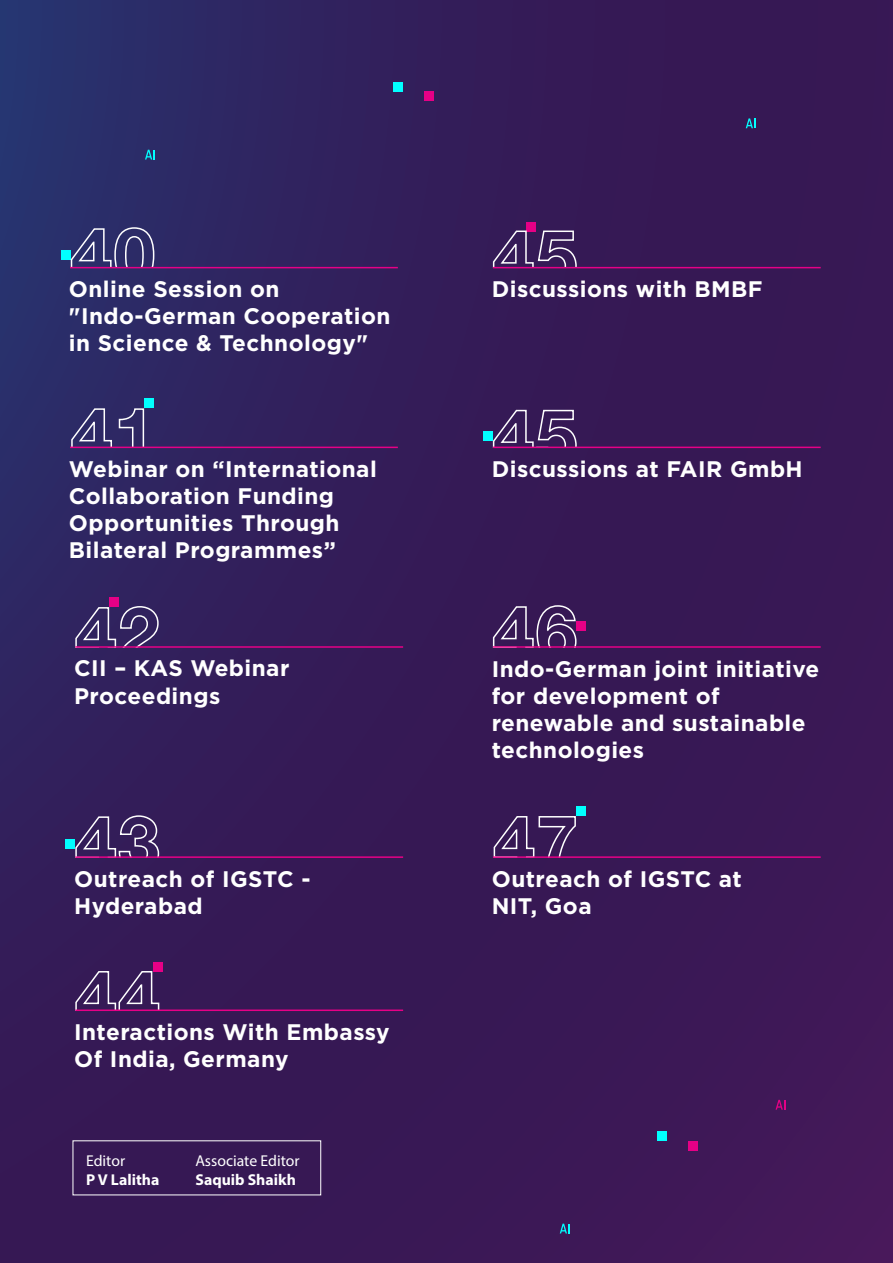
<style>
.page{position:relative;width:893px;height:1263px;background:#fff}
.page>*{position:absolute;margin:0;border:0;box-sizing:border-box;transform-origin:0 0}
.t1{font:700 22.5px/27px "Gotham";letter-spacing:.02em;color:#fff}
.t2{font:15.75px "Myriad Pro";color:#fff}
.t3{font:700 15.75px "Myriad Pro";color:#fff}
</style>
<div class="page">
<div style="left:0;top:0;width:893px;height:1263px;background:linear-gradient(to right,#2f245f,#3c1552)"></div>
<div style="left:109px;top:597px;width:10px;height:10px;background:#e60086"></div>
<svg style="left:75px;top:605px;width:85px;height:41px;background:#4d4074"></svg>
<hr style="left:75px;top:646px;width:328px;height:2px;background:#e60086">
<div style="left:65px;top:839px;width:10px;height:10px;background:#01ffff"></div>
<svg style="left:75px;top:814px;width:85px;height:42px;background:#503d70"></svg>
<hr style="left:75px;top:856px;width:328px;height:2px;background:#e60086">
<div style="left:153px;top:962px;width:10px;height:9px;background:#e60086"></div>
<svg style="left:75px;top:970px;width:85px;height:39px;background:#51396d"></svg>
<hr style="left:75px;top:1009px;width:328px;height:2px;background:#e60086">
<div style="left:526px;top:222px;width:10px;height:10px;background:#e60086"></div>
<svg style="left:492px;top:230px;width:85px;height:38px;background:#553d70"></svg>
<hr style="left:493px;top:267px;width:328px;height:1px;background:#e60086">
<div style="left:483px;top:431px;width:10px;height:10px;background:#01ffff"></div>
<svg style="left:492px;top:409px;width:85px;height:38px;background:#553c70"></svg>
<hr style="left:493px;top:447px;width:328px;height:1px;background:#e60086">
<div style="left:576px;top:621px;width:9px;height:10px;background:#e60086"></div>
<svg style="left:492px;top:604px;width:85px;height:43px;background:#543a6d"></svg>
<hr style="left:493px;top:646px;width:328px;height:2px;background:#e60086">
<div style="left:576px;top:806px;width:10px;height:10px;background:#01ffff"></div>
<svg style="left:493px;top:815px;width:84px;height:41px;background:#50366a"></svg>
<hr style="left:493px;top:856px;width:328px;height:2px;background:#e60086">
<svg style="left:776px;top:1100px;width:9px;height:10px"></svg>
<svg style="left:746px;top:118px;width:9px;height:10px"></svg>
<svg style="left:145px;top:150px;width:10px;height:9px"></svg>
<svg style="left:560px;top:1224px;width:9px;height:9px"></svg>
<div style="left:393px;top:82px;width:10px;height:9px;background:#01ffff"></div>
<div style="left:424px;top:91px;width:10px;height:10px;background:#e60086"></div>
<div style="left:657px;top:1131px;width:10px;height:10px;background:#01ffff"></div>
<div style="left:688px;top:1141px;width:10px;height:9px;background:#e60086"></div>
<div style="left:61px;top:251px;width:10px;height:9px;background:#01ffff"></div>
<svg style="left:70px;top:226px;width:85px;height:41px;background:#484a7d"></svg>
<hr style="left:70px;top:267px;width:328px;height:1px;background:#e60086">
<div style="left:144px;top:398px;width:10px;height:10px;background:#01ffff"></div>
<svg style="left:70px;top:408px;width:75px;height:39px;background:#4b4479"></svg>
<hr style="left:70px;top:447px;width:328px;height:1px;background:#e60086">
<p class="t1" style="left:69px;top:275px;width:323px">Online Session on "Indo-German Cooperation in Science &amp; Technology"</p>
<p class="t1" style="left:69px;top:455px;width:309px">Webinar on “International<br>Collaboration Funding<br>Opportunities Through<br>Bilateral Programmes”</p>
<p class="t1" style="left:74px;top:655px;width:217px">CII – KAS Webinar<br>Proceedings</p>
<p class="t1" style="left:74px;top:865px;width:238px">Outreach of IGSTC -<br>Hyderabad</p>
<p class="t1" style="left:74px;top:1018px;width:317px">Interactions With Embassy<br>Of India, Germany</p>
<p class="t2" style="left:86px;top:1151px;width:41px">Editor</p>
<p class="t3" style="left:86px;top:1169px;width:75px">P V Lalitha</p>
<p class="t2" style="left:195px;top:1151px;width:106px">Associate Editor</p>
<p class="t3" style="left:195px;top:1169px;width:102px">Saquib Shaikh</p>
<p class="t1" style="left:492px;top:275px;width:272px">Discussions with BMBF</p>
<p class="t1" style="left:492px;top:455px;width:312px">Discussions at FAIR GmbH</p>
<p class="t1" style="left:492px;top:655px;width:329px">Indo-German joint initiative for development of renewable and sustainable technologies</p>
<p class="t1" style="left:492px;top:865px;width:252px">Outreach of IGSTC at<br>NIT, Goa</p>
</div>
